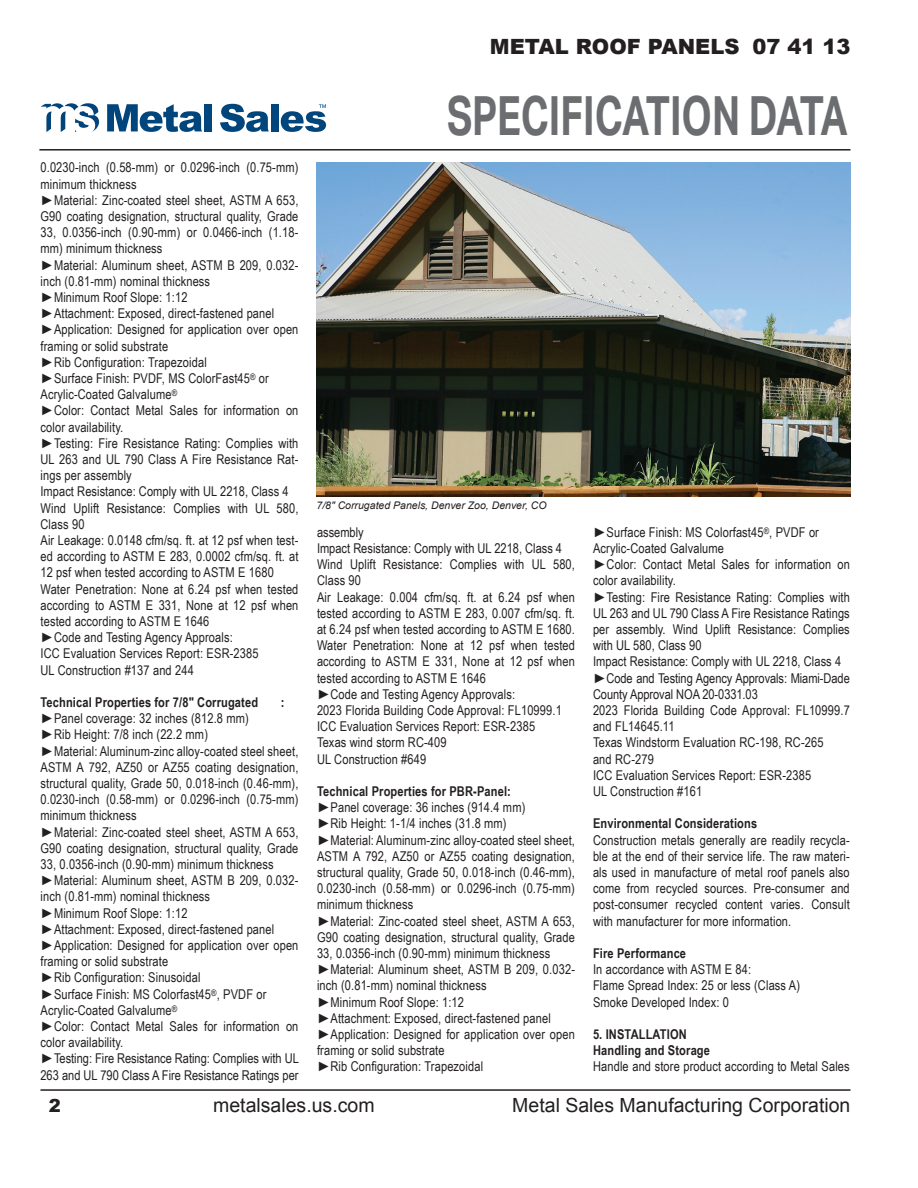
<style>
.page{position:relative;width:918px;height:1188px;background:#fff}
.page>*{position:absolute;margin:0;border:0;box-sizing:border-box;transform-origin:0 0}
.t1{font:700 54px "Aktiv Grotesk";color:#6c6d70;scale:.73 1}
.t2{font:900 21px "Arial";color:#231f20}
.t3{font:19.5px "Arial";color:#231f20}
.t4{font:900 18px "Arial";color:#231f20}
.t5{font:13.5px/16.2px "Arial Narrow";letter-spacing:.01em;color:#231f20}
.t6{font:700 13.5px/16.2px "Arial Narrow";letter-spacing:.01em;color:#231f20}
.t7{font:italic 10.5px "Arial";color:#231f20}
.s1{font-family:"Arial";font-weight:700}
.s2{font-weight:700}
</style>
<div class="page">
<hr style="left:39px;top:149px;width:811px;height:2px;background:#231f20">
<hr style="left:40px;top:1089px;width:810px;height:2px;background:#231f20">
<svg style="left:41px;top:103px;width:58px;height:29px"></svg>
<svg style="left:107px;top:104px;width:95px;height:28px"></svg>
<div style="left:204px;top:104px;width:8px;height:27px;background:#00457b"></div>
<svg style="left:220px;top:104px;width:49px;height:28px"></svg>
<div style="left:271px;top:104px;width:8px;height:27px;background:#00457b"></div>
<svg style="left:281px;top:104px;width:45px;height:28px"></svg>
<img style="left:317px;top:163px;width:533px;height:334px">
<h2 class="t2" style="left:490px;top:31px;width:362px">METAL ROOF PANELS 07 41 13</h2>
<p class="t5" style="left:40px;top:159px;width:259px">0.0230-inch (0.58-mm) or 0.0296-inch (0.75-mm) minimum thickness<br><span class="s1">►</span>Material: Zinc-coated steel sheet, ASTM A 653, G90 coating designation, structural quality, Grade 33, 0.0356-inch (0.90-mm) or 0.0466-inch (1.18- mm) minimum thickness<br><span class="s1">►</span>Material: Aluminum sheet, ASTM B 209, 0.032- inch (0.81-mm) nominal thickness<br><span class="s1">►</span>Minimum Roof Slope: 1:12<br><span class="s1">►</span>Attachment: Exposed, direct-fastened panel <span class="s1">►</span>Application: Designed for application over open framing or solid substrate<br><span class="s1">►</span>Rib Configuration: Trapezoidal<br><span class="s1">►</span>Surface Finish: PVDF, MS ColorFast45<sup>®</sup> or Acrylic-Coated Galvalume<sup>®<br></sup><span class="s1">►</span>Color: Contact Metal Sales for information on color availability.<br><span class="s1">►</span>Testing: Fire Resistance Rating: Complies with UL 263 and UL 790 Class A Fire Resistance Rat&shy;ings per assembly<br>Impact Resistance: Comply with UL 2218, Class 4<br>Wind Uplift Resistance: Complies with UL 580, Class 90<br>Air Leakage: 0.0148 cfm/sq. ft. at 12 psf when test&shy;ed according to ASTM E 283, 0.0002 cfm/sq. ft. at 12 psf when tested according to ASTM E 1680<br>Water Penetration: None at 6.24 psf when tested according to ASTM E 331, None at 12 psf when tested according to ASTM E 1646<br><span class="s1">►</span>Code and Testing Agency Approals:<br>ICC Evaluation Services Report: ESR-2385<br>UL Construction #137 and 244</p>
<p class="t6" style="left:40px;top:694px;width:219px">Technical Properties for 7/8" Corrugated</p>
<p class="t6" style="left:281px;top:694px;width:5px">:</p>
<p class="t5" style="left:40px;top:710px;width:260px"><span class="s1">►</span>Panel coverage: 32 inches (812.8 mm)<br><span class="s1">►</span>Rib Height: 7/8 inch (22.2 mm)<br><span class="s1">►</span>Material: Aluminum-zinc alloy-coated steel sheet, ASTM A 792, AZ50 or AZ55 coating designation, structural quality, Grade 50, 0.018-inch (0.46-mm), 0.0230-inch (0.58-mm) or 0.0296-inch (0.75-mm) minimum thickness<br><span class="s1">►</span>Material: Zinc-coated steel sheet, ASTM A 653, G90 coating designation, structural quality, Grade 33, 0.0356-inch (0.90-mm) minimum thickness <span class="s1">►</span>Material: Aluminum sheet, ASTM B 209, 0.032- inch (0.81-mm) nominal thickness<br><span class="s1">►</span>Minimum Roof Slope: 1:12<br><span class="s1">►</span>Attachment: Exposed, direct-fastened panel <span class="s1">►</span>Application: Designed for application over open framing or solid substrate<br><span class="s1">►</span>Rib Configuration: Sinusoidal<br><span class="s1">►</span>Surface Finish: MS Colorfast45<sup>®</sup>, PVDF or Acrylic-Coated Galvalume<sup>®<br></sup><span class="s1">►</span>Color: Contact Metal Sales for information on color availability.<br><span class="s1">►</span>Testing: Fire Resistance Rating: Complies with UL 263 and UL 790 Class A Fire Resistance Ratings per</p>
<h1 class="t1" style="left:447px;top:82px;width:551px">SPECIFICATION DATA</h1>
<p class="t7" style="left:316px;top:499px;width:232px">7/8" Corrugated Panels, Denver Zoo, Denver, CO</p>
<p class="t5" style="left:317px;top:524px;width:259px">assembly<br>Impact Resistance: Comply with UL 2218, Class 4<br>Wind Uplift Resistance: Complies with UL 580, Class 90<br>Air Leakage: 0.004 cfm/sq. ft. at 6.24 psf when tested according to ASTM E 283, 0.007 cfm/sq. ft. at 6.24 psf when tested according to ASTM E 1680.<br>Water Penetration: None at 12 psf when tested according to ASTM E 331, None at 12 psf when tested according to ASTM E 1646<br><span class="s1">►</span>Code and Testing Agency Approvals:<br>2023 Florida Building Code Approval: FL10999.1<br>ICC Evaluation Services Report: ESR-2385<br>Texas wind storm RC-409<br>UL Construction #649</p>
<p class="t5" style="left:317px;top:783px;width:259px"><span class="s2">Technical Properties for PBR-Panel:<br></span><span class="s1">►</span>Panel coverage: 36 inches (914.4 mm)<br><span class="s1">►</span>Rib Height: 1-1/4 inches (31.8 mm)<br><span class="s1">►</span>Material: Aluminum-zinc alloy-coated steel sheet, ASTM A 792, AZ50 or AZ55 coating designation, structural quality, Grade 50, 0.018-inch (0.46-mm), 0.0230-inch (0.58-mm) or 0.0296-inch (0.75-mm) minimum thickness<br><span class="s1">►</span>Material: Zinc-coated steel sheet, ASTM A 653, G90 coating designation, structural quality, Grade 33, 0.0356-inch (0.90-mm) minimum thickness <span class="s1">►</span>Material: Aluminum sheet, ASTM B 209, 0.032- inch (0.81-mm) nominal thickness<br><span class="s1">►</span>Minimum Roof Slope: 1:12<br><span class="s1">►</span>Attachment: Exposed, direct-fastened panel <span class="s1">►</span>Application: Designed for application over open framing or solid substrate<br><span class="s1">►</span>Rib Configuration: Trapezoidal</p>
<p class="t5" style="left:593px;top:524px;width:258px"><span class="s1">►</span>Surface Finish: MS Colorfast45<sup>®</sup>, PVDF or Acrylic-Coated Galvalume<br><span class="s1">►</span>Color: Contact Metal Sales for information on color availability.<br><span class="s1">►</span>Testing: Fire Resistance Rating: Complies with UL 263 and UL 790 Class A Fire Resistance Ratings per assembly. Wind Uplift Resistance: Complies with UL 580, Class 90<br>Impact Resistance: Comply with UL 2218, Class 4 <span class="s1">►</span>Code and Testing Agency Approvals: Miami-Dade County Approval NOA 20-0331.03<br>2023 Florida Building Code Approval: FL10999.7 and FL14645.11<br>Texas Windstorm Evaluation RC-198, RC-265<br>and RC-279<br>ICC Evaluation Services Report: ESR-2385<br>UL Construction #161</p>
<p class="t6" style="left:593px;top:815px;width:166px">Environmental Considerations</p>
<p class="t5" style="left:593px;top:831px;width:258px;text-align:justify">Construction metals generally are readily recycla&shy;ble at the end of their service life. The raw materi&shy;als used in manufacture of metal roof panels also come from recycled sources. Pre-consumer and post-consumer recycled content varies. Consult with manufacturer for more information.</p>
<p class="t6" style="left:593px;top:945px;width:95px">Fire Performance</p>
<p class="t5" style="left:593px;top:961px;width:209px">In accordance with ASTM E 84:<br>Flame Spread Index: 25 or less (Class A)<br>Smoke Developed Index: 0</p>
<p class="t6" style="left:593px;top:1026px;width:118px">5. INSTALLATION<br>Handling and Storage</p>
<p class="t5" style="left:593px;top:1058px;width:258px">Handle and store product according to Metal Sales</p>
<h3 class="t4" style="left:49px;top:1092px;width:14px">2</h3>
<h3 class="t3" style="left:213px;top:1092px;width:163px">metalsales.us.com</h3>
<h3 class="t3" style="left:512px;top:1093px;width:340px">Metal Sales Manufacturing Corporation</h3>
</div>
